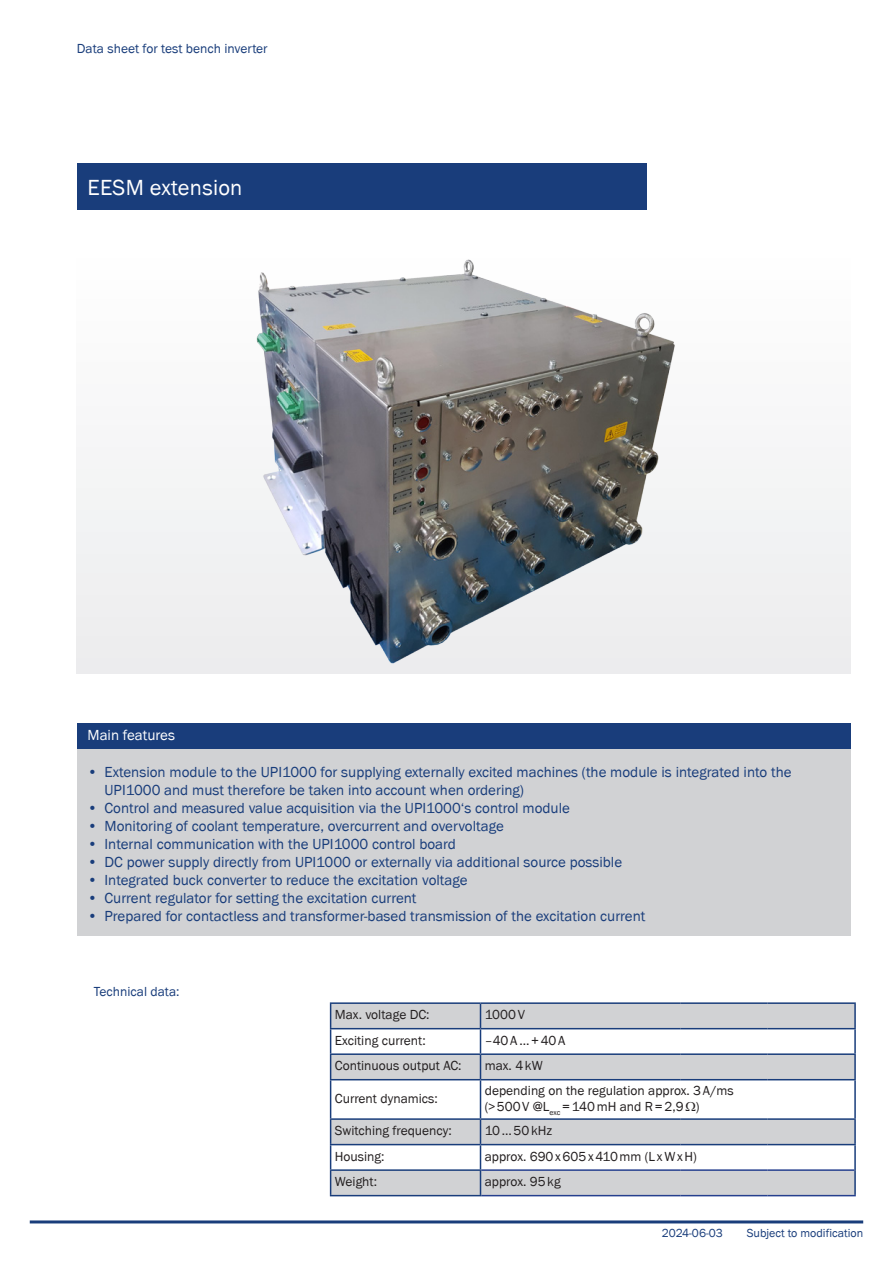
<style>
.page{position:relative;width:893px;height:1263px;background:#fff}
.page>*{position:absolute;margin:0;border:0;box-sizing:border-box;transform-origin:0 0}
.t1{font:22.5px "Franklin Got Itc TEE";letter-spacing:.01em;color:#fff}
.t2{font:15px/18px "Franklin Got Itc TEE";color:#193d7b}
.t3{font:15px "Franklin Got Itc TEE";color:#fff}
.Tabelle{font:13.5px/15.8px "Franklin Got Itc TEE";color:#231f20}
.Tabelle_Zwischenüber{font:13.5px "Franklin Got Itc TEE";color:#193d7b}
.Kapitel{font:12px "Franklin Got Itc TEE";color:#193d7b}
</style>
<div class="page">
<div style="left:331px;top:1004px;width:523px;height:191px;background:#d1d2d4"></div>
<svg style="left:331px;top:1029px;width:523px;height:140px"></svg>
<hr style="left:330px;top:1002px;width:150px;height:2px;background:#193d7b">
<hr style="left:480px;top:1002px;width:200px;height:2px;background:#193d7b">
<hr style="left:680px;top:1002px;width:88px;height:2px;background:#193d7b">
<hr style="left:768px;top:1002px;width:88px;height:2px;background:#193d7b">
<hr style="left:854px;top:1004px;width:2px;height:24px;background:#193d7b">
<hr style="left:330px;top:1028px;width:150px;height:1px;background:#193d7b">
<hr style="left:480px;top:1028px;width:200px;height:1px;background:#193d7b">
<hr style="left:680px;top:1028px;width:88px;height:1px;background:#193d7b">
<hr style="left:768px;top:1028px;width:88px;height:1px;background:#193d7b">
<hr style="left:854px;top:1029px;width:2px;height:24px;background:#193d7b">
<hr style="left:330px;top:1053px;width:150px;height:2px;background:#193d7b">
<hr style="left:480px;top:1053px;width:200px;height:2px;background:#193d7b">
<svg style="left:480px;top:1004px;width:1px;height:75px"></svg>
<hr style="left:680px;top:1053px;width:88px;height:2px;background:#193d7b">
<hr style="left:768px;top:1053px;width:88px;height:2px;background:#193d7b">
<hr style="left:854px;top:1055px;width:2px;height:24px;background:#193d7b">
<hr style="left:330px;top:1079px;width:150px;height:1px;background:#193d7b">
<hr style="left:480px;top:1079px;width:200px;height:1px;background:#193d7b">
<hr style="left:480px;top:1080px;width:1px;height:38px;background:#193d7b">
<hr style="left:680px;top:1079px;width:88px;height:1px;background:#193d7b">
<hr style="left:768px;top:1079px;width:88px;height:1px;background:#193d7b">
<hr style="left:854px;top:1080px;width:2px;height:38px;background:#193d7b">
<hr style="left:330px;top:1118px;width:150px;height:2px;background:#193d7b">
<hr style="left:480px;top:1118px;width:200px;height:2px;background:#193d7b">
<hr style="left:680px;top:1118px;width:88px;height:2px;background:#193d7b">
<hr style="left:768px;top:1118px;width:88px;height:2px;background:#193d7b">
<hr style="left:854px;top:1120px;width:2px;height:24px;background:#193d7b">
<hr style="left:330px;top:1144px;width:150px;height:1px;background:#193d7b">
<hr style="left:480px;top:1144px;width:200px;height:1px;background:#193d7b">
<hr style="left:680px;top:1144px;width:88px;height:1px;background:#193d7b">
<hr style="left:768px;top:1144px;width:88px;height:1px;background:#193d7b">
<hr style="left:854px;top:1145px;width:2px;height:25px;background:#193d7b">
<svg style="left:480px;top:1120px;width:1px;height:75px"></svg>
<hr style="left:854px;top:1170px;width:2px;height:25px;background:#193d7b">
<svg style="left:330px;top:1004px;width:1px;height:75px"></svg>
<hr style="left:330px;top:1080px;width:1px;height:38px;background:#193d7b">
<svg style="left:330px;top:1120px;width:1px;height:75px"></svg>
<hr style="left:481px;top:1169px;width:199px;height:2px;background:#253f8e">
<hr style="left:680px;top:1169px;width:88px;height:2px;background:#253f8e">
<hr style="left:768px;top:1169px;width:86px;height:2px;background:#253f8e">
<hr style="left:481px;top:1195px;width:199px;height:1px;background:#253f8e">
<hr style="left:680px;top:1195px;width:88px;height:1px;background:#253f8e">
<hr style="left:768px;top:1195px;width:88px;height:1px;background:#253f8e">
<hr style="left:330px;top:1169px;width:151px;height:2px;background:#193d7b">
<hr style="left:330px;top:1195px;width:151px;height:1px;background:#193d7b">
<div style="left:77px;top:729px;width:773px;height:207px;background:#d1d2d4"></div>
<div style="left:77px;top:723px;width:773px;height:26px;background:#193d7b"></div>
<div style="left:77px;top:163px;width:570px;height:46px;background:#193d7b"></div>
<hr style="left:30px;top:1220px;width:833px;height:3px;background:#193d7b">
<div style="left:77px;top:248px;width:773px;height:425px;background:#f5f5f6"></div>
<img style="left:256px;top:259px;width:419px;height:405px">
<svg style="left:686px;top:1101px;width:9px;height:9px"></svg>
<p class="Tabelle_Zwischenüber" style="left:77px;top:41px;width:192px">Data sheet for test bench inverter</p>
<p class="t1" style="left:88px;top:175px;width:156px">EESM extension</p>
<p class="t3" style="left:88px;top:727px;width:89px">Main features</p>
<p class="t2" style="left:105px;top:763px;width:688px;text-indent:-17px">• Extension module to the UPI1000 for supplying externally excited machines (the module is integrated into the<br>UPI1000 and must therefore be taken into account when ordering)</p>
<p class="t2" style="left:88px;top:799px;width:484px">• Control and measured value acquisition via the UPI1000‘s control module</p>
<p class="t2" style="left:88px;top:817px;width:418px">• Monitoring of coolant temperature, overcurrent and overvoltage</p>
<p class="t2" style="left:88px;top:835px;width:370px">• Internal communication with the UPI1000 control board</p>
<p class="t2" style="left:88px;top:853px;width:536px">• DC power supply directly from UPI1000 or externally via additional source possible</p>
<p class="t2" style="left:88px;top:871px;width:382px">• Integrated buck converter to reduce the excitation voltage</p>
<p class="t2" style="left:88px;top:889px;width:331px">• Current regulator for setting the excitation current</p>
<p class="t2" style="left:88px;top:907px;width:559px">• Prepared for contactless and transformer-based transmission of the excitation current</p>
<p class="Tabelle_Zwischenüber" style="left:94px;top:984px;width:87px">Technical data:</p>
<p class="Tabelle" style="left:335px;top:1007px;width:96px">Max. voltage DC:</p>
<p class="Tabelle" style="left:485px;top:1007px;width:42px">1000V</p>
<p class="Tabelle" style="left:335px;top:1032px;width:92px">Exciting current:</p>
<p class="Tabelle" style="left:485px;top:1032px;width:82px">–40A…+40A</p>
<p class="Tabelle" style="left:335px;top:1058px;width:128px">Continuous output AC:</p>
<p class="Tabelle" style="left:485px;top:1058px;width:59px">max. 4kW</p>
<p class="Tabelle" style="left:335px;top:1090px;width:104px">Current dynamics:</p>
<p class="Tabelle" style="left:485px;top:1083px;width:250px">depending on the regulation approx. 3A/ms (&gt;500V @L<sub>exc</sub> =140mH and R=2,9 )</p>
<p class="Tabelle" style="left:335px;top:1123px;width:118px">Switching frequency:</p>
<p class="Tabelle" style="left:485px;top:1123px;width:69px">10…50kHz</p>
<p class="Tabelle" style="left:335px;top:1148px;width:51px">Housing:</p>
<p class="Tabelle" style="left:485px;top:1148px;width:213px">approx. 690x605x410mm (L xWxH)</p>
<p class="Tabelle" style="left:335px;top:1174px;width:44px">Weight:</p>
<p class="Tabelle" style="left:485px;top:1174px;width:78px">approx. 95kg</p>
<p class="Kapitel" style="left:662px;top:1227px;width:63px">2024-06-03</p>
<p class="Kapitel" style="left:747px;top:1227px;width:118px">Subject to modification</p>
</div>
